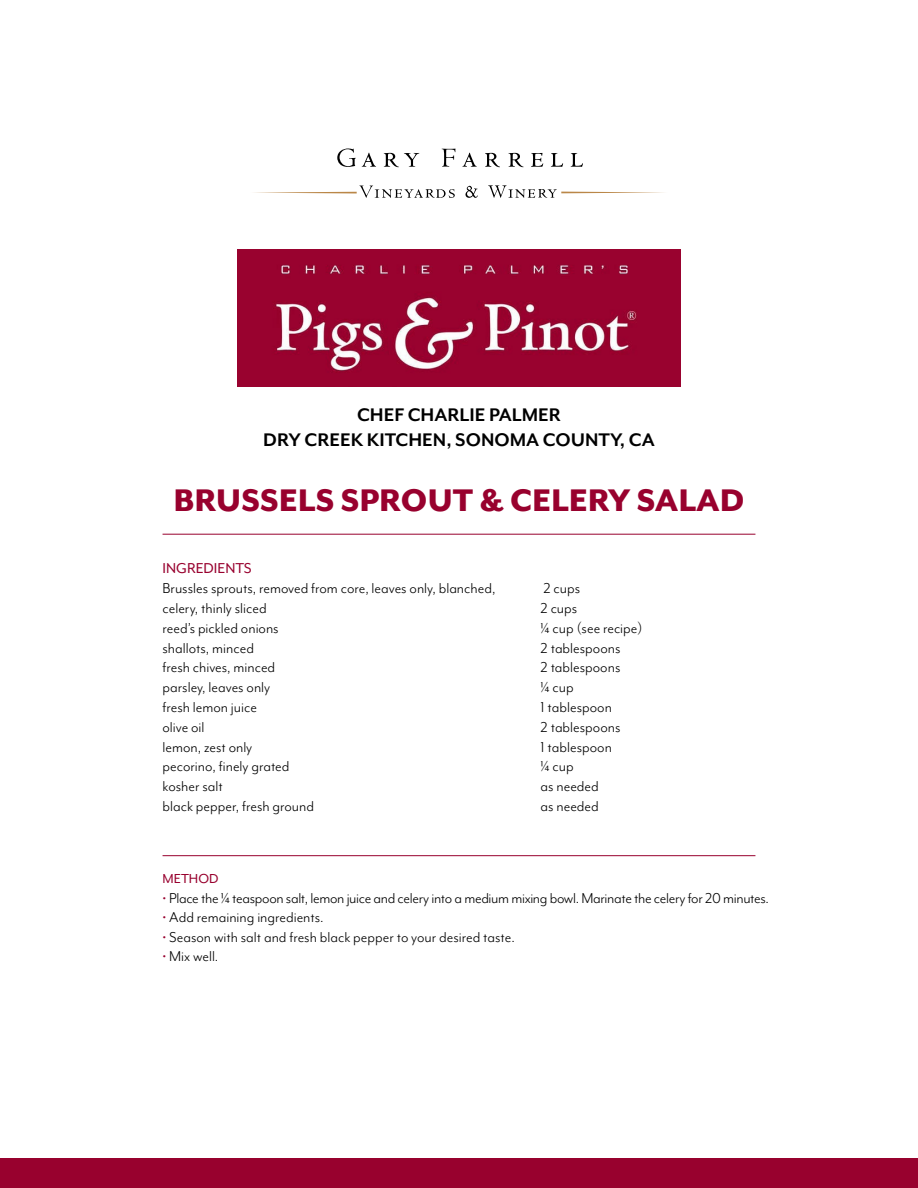
<style>
.page{position:relative;width:918px;height:1188px;background:#fff}
.page>*{position:absolute;margin:0;border:0;box-sizing:border-box;transform-origin:0 0}
.t1{font:800 36px "Mr Eaves Mod OT";color:#98012e}
.t2{font:700 21px/25.2px "Mr Eaves Mod OT";color:#000;text-align:center}
.t3{font:16.5px "Mr Eaves Mod OT";color:#000}
.t4{font:16.5px "Mr Eaves Mod OT";letter-spacing:-.02em;color:#000}
.t5{font:16.5px "Mr Eaves Mod OT";color:#98012e}
.t6{font:15px "Mr Eaves Mod OT";color:#98012e}
.s1{color:#98012e}
</style>
<div class="page">
<img style="left:237px;top:250px;width:444px;height:136px">
<svg style="left:337px;top:149px;width:19px;height:18px"></svg>
<svg style="left:362px;top:153px;width:14px;height:14px"></svg>
<svg style="left:384px;top:153px;width:35px;height:14px"></svg>
<svg style="left:442px;top:149px;width:13px;height:18px"></svg>
<svg style="left:462px;top:153px;width:15px;height:14px"></svg>
<svg style="left:485px;top:153px;width:15px;height:14px"></svg>
<svg style="left:509px;top:153px;width:14px;height:14px"></svg>
<svg style="left:531px;top:153px;width:12px;height:14px"></svg>
<svg style="left:551px;top:153px;width:12px;height:14px"></svg>
<svg style="left:571px;top:153px;width:12px;height:14px"></svg>
<svg style="left:254px;top:186px;width:201px;height:12px"></svg>
<svg style="left:465px;top:186px;width:13px;height:12px"></svg>
<svg style="left:488px;top:185px;width:176px;height:13px"></svg>
<div style="left:0;top:1159px;width:918px;height:29px;background:#98012e"></div>
<hr style="left:163px;top:855px;width:592px;height:1px;background:#98012e">
<hr style="left:163px;top:534px;width:592px;height:1px;background:#98012e">
<p class="t2" style="left:263px;top:402px;width:393px">CHEF CHARLIE PALMER<br>DRY CREEK KITCHEN, SONOMA COUNTY, CA</p>
<h1 class="t1" style="left:174px;top:480px;width:572px">BRUSSELS SPROUT &amp; CELERY SALAD</h1>
<p class="t5" style="left:163px;top:560px;width:91px">INGREDIENTS</p>
<p class="t3" style="left:163px;top:579px;width:334px">Brussles sprouts, removed from core, leaves only, blanched,</p>
<p class="t3" style="left:543px;top:579px;width:38px">2 cups</p>
<p class="t3" style="left:163px;top:599px;width:106px">celery, thinly sliced</p>
<p class="t3" style="left:541px;top:599px;width:38px">2 cups</p>
<p class="t3" style="left:163px;top:619px;width:118px">reed’s pickled onions</p>
<p class="t3" style="left:541px;top:619px;width:103px">¼ cup (see recipe)</p>
<p class="t3" style="left:163px;top:639px;width:93px">shallots, minced</p>
<p class="t3" style="left:541px;top:639px;width:81px">2 tablespoons</p>
<p class="t3" style="left:163px;top:659px;width:114px">fresh chives, minced</p>
<p class="t3" style="left:541px;top:659px;width:81px">2 tablespoons</p>
<p class="t3" style="left:163px;top:678px;width:109px">parsley, leaves only</p>
<p class="t3" style="left:541px;top:678px;width:35px">¼ cup</p>
<p class="t3" style="left:163px;top:698px;width:96px">fresh lemon juice</p>
<p class="t3" style="left:541px;top:698px;width:73px">1 tablespoon</p>
<p class="t3" style="left:163px;top:718px;width:43px">olive oil</p>
<p class="t3" style="left:541px;top:718px;width:81px">2 tablespoons</p>
<p class="t3" style="left:163px;top:738px;width:91px">lemon, zest only</p>
<p class="t3" style="left:541px;top:738px;width:73px">1 tablespoon</p>
<p class="t3" style="left:163px;top:758px;width:129px">pecorino, finely grated</p>
<p class="t3" style="left:541px;top:758px;width:35px">¼ cup</p>
<p class="t3" style="left:163px;top:777px;width:62px">kosher salt</p>
<p class="t3" style="left:541px;top:777px;width:60px">as needed</p>
<p class="t3" style="left:163px;top:797px;width:153px">black pepper, fresh ground</p>
<p class="t3" style="left:541px;top:797px;width:60px">as needed</p>
<p class="t6" style="left:163px;top:871px;width:57px">METHOD</p>
<p class="t4" style="left:163px;top:889px;width:608px"><span class="s1">•</span> Place the ¼ teaspoon salt, lemon juice and celery into a medium mixing bowl. Marinate the celery for 20 minutes.</p>
<p class="t3" style="left:163px;top:908px;width:163px"><span class="s1">•</span> Add remaining ingredients.</p>
<p class="t3" style="left:163px;top:928px;width:354px"><span class="s1">•</span> Season with salt and fresh black pepper to your desired taste.</p>
<p class="t3" style="left:163px;top:947px;width:57px"><span class="s1">•</span> Mix well.</p>
</div>
